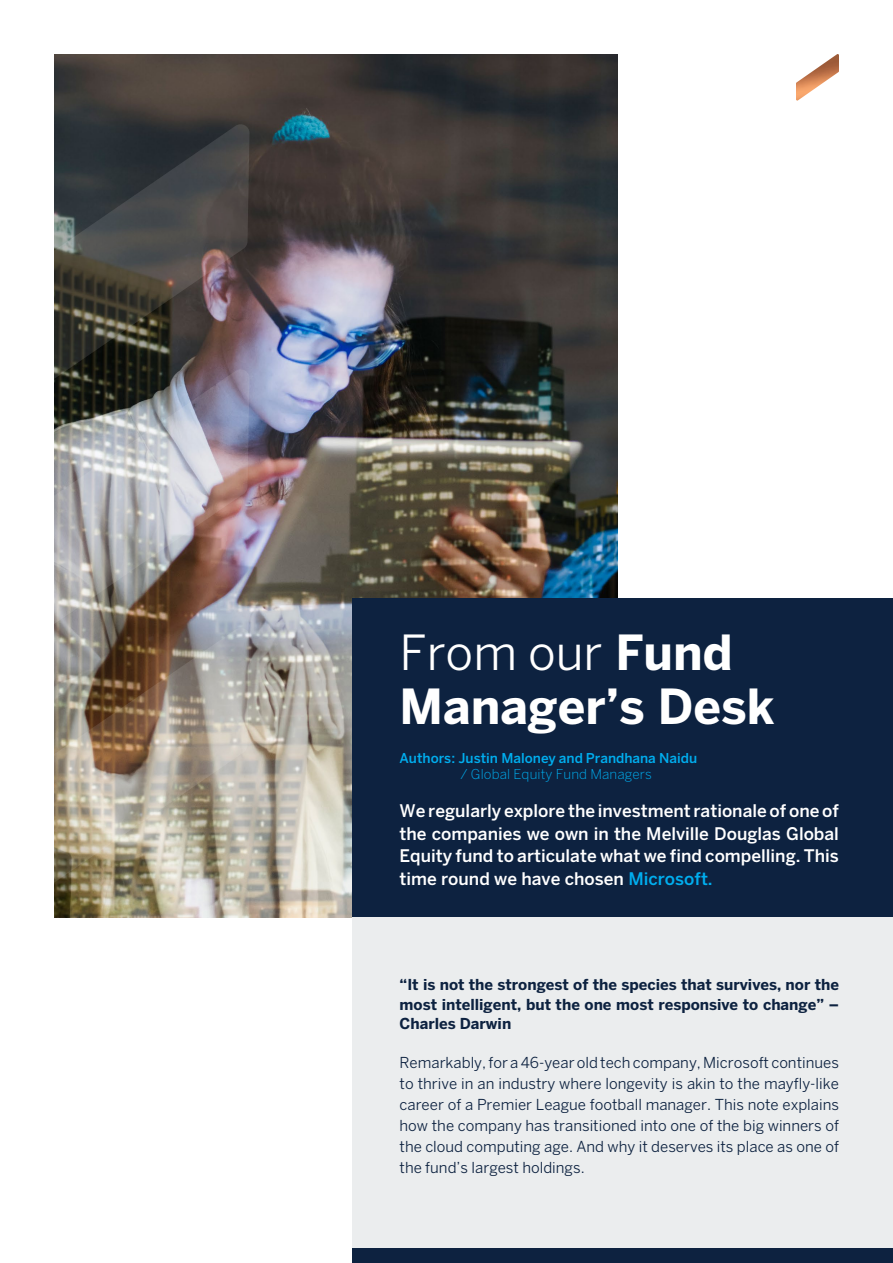
<style>
.page{position:relative;width:893px;height:1263px;background:#fff}
.page>*{position:absolute;margin:0;border:0;box-sizing:border-box;transform-origin:0 0}
.t1{font:700 48px/54px "Benton Sans";color:#fff}
.t2{font:500 17.25px/22.5px "Benton Sans";color:#fff;text-align:justify}
.t3{font:15px/21px "Benton Sans";color:#0d2240;text-align:justify}
.t4{font:700 15px/19.5px "Benton Sans";color:#0d2240;text-align:justify}
.t5{font:500 13.5px "Benton Sans";color:#00aeef}
.t6{font:300 13.5px "Benton Sans";letter-spacing:.01em;color:#00aeef}
.s1{font-weight:400}
.s2{color:#00aeef}
</style>
<div class="page">
<img style="left:55px;top:54px;width:563px;height:863px">
<div style="left:353px;top:911px;width:540px;height:352px;background:#ebedee"></div>
<div style="left:353px;top:598px;width:540px;height:319px;background:#0d2240"></div>
<div style="left:353px;top:1249px;width:540px;height:14px;background:#0d2240"></div>
<img style="left:796px;top:54px;width:43px;height:47px">
<img style="left:54px;top:889px;width:196px;height:29px">
<img style="left:54px;top:644px;width:196px;height:245px">
<img style="left:54px;top:122px;width:196px;height:522px">
<h1 class="t1" style="left:400px;top:624px;width:377px"><span class="s1">From our</span> Fund<br>Manager’s Desk</h1>
<p class="t5" style="left:400px;top:750px;width:299px">Authors: Justin Maloney and Prandhana Naidu</p>
<p class="t6" style="left:461px;top:766px;width:193px">/ Global Equity Fund Managers</p>
<p class="t2" style="left:400px;top:800px;width:441px">We regularly explore the investment rationale of one of the companies we own in the Melville Douglas Global Equity fund to articulate what we find compelling. This time round we have chosen <span class="s2">Microsoft.</span></p>
<p class="t4" style="left:400px;top:975px;width:441px">“It is not the strongest of the species that survives, nor the most intelligent, but the one most responsive to change” – Charles Darwin</p>
<p class="t3" style="left:400px;top:1052px;width:441px">Remarkably, for a 46-year old tech company, Microsoft continues to thrive in an industry where longevity is akin to the mayfly-like career of a Premier League football manager. This note explains how the company has transitioned into one of the big winners of the cloud computing age. And why it deserves its place as one of the fund’s largest holdings.</p>
</div>
